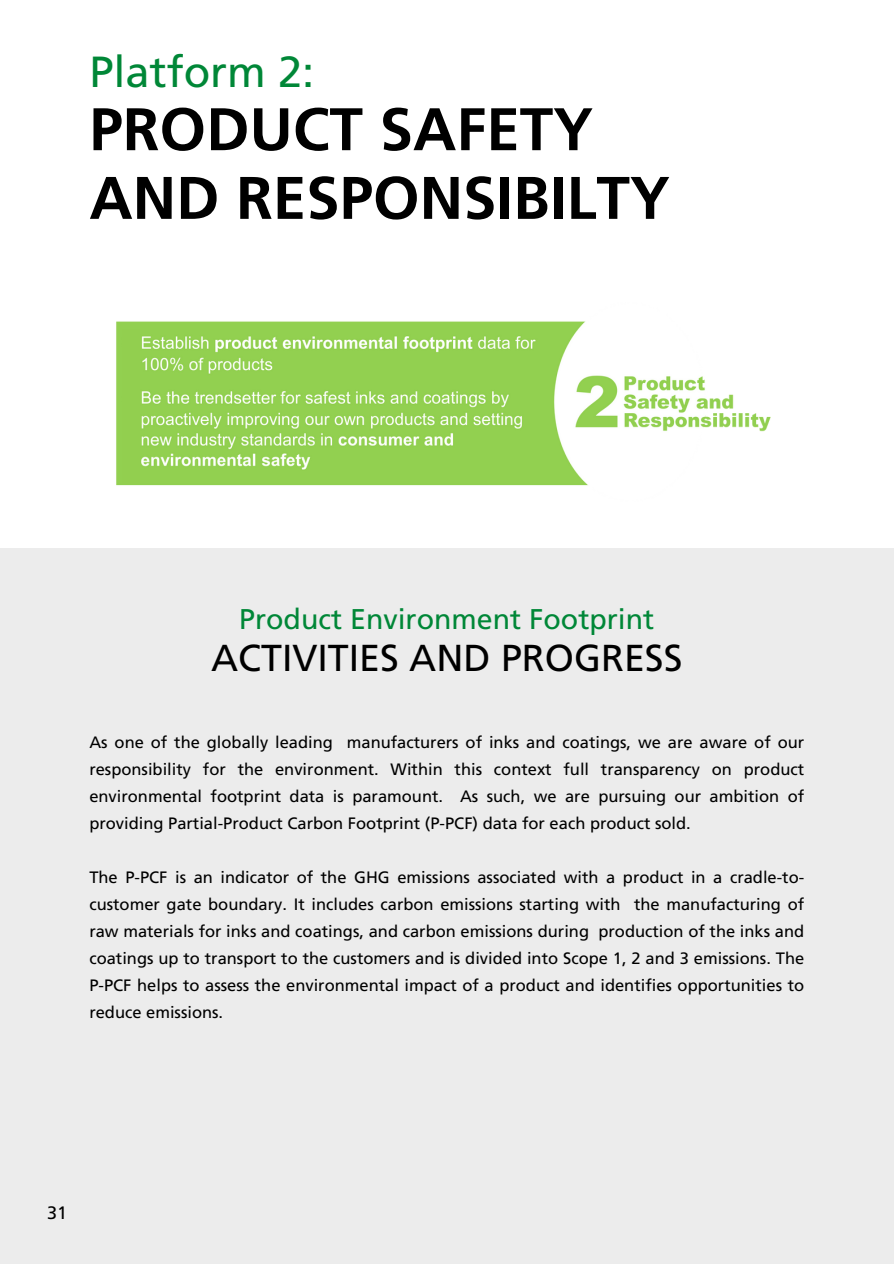
<style>
.page{position:relative;width:894px;height:1264px;background:#fff}
.page>*{position:absolute;margin:0;border:0;box-sizing:border-box;transform-origin:0 0}
.t1{font:700 60px/68.7px "Frutiger LT Std";color:#000}
.t2{font:43.5px "Frutiger LT Std";color:#008737}
.t3{font:37.5px "Frutiger LT Std";color:#000}
.t4{font:28.5px "Frutiger LT Std";color:#008737}
.t5{font:18px "Frutiger LT Std";color:#000}
.t6{font:16.5px/27px "Frutiger LT Std";color:#000;text-align:justify}
</style>
<div class="page">
<div style="left:0;top:548px;width:893px;height:715px;background:#ececec"></div>
<img style="left:116px;top:321px;width:655px;height:165px">
<div style="left:122px;top:329px;width:17px;height:155px;background:#92cf4f"></div>
<h1 class="t2" style="left:89px;top:54px;width:226px">Platform 2:</h1>
<h1 class="t1" style="left:89px;top:101px;width:582px">PRODUCT SAFETY<br>AND RESPONSIBILTY</h1>
<h2 class="t4" style="left:239px;top:607px;width:416px">Product Environment Footprint</h2>
<h2 class="t3" style="left:211px;top:642px;width:472px">ACTIVITIES AND PROGRESS</h2>
<p class="t6" style="left:89px;top:730px;width:716px">As one of the globally leading manufacturers of inks and coatings, we are aware of our responsibility for the environment. Within this context full transparency on product environmental footprint data is paramount. As such, we are pursuing our ambition of providing Partial-Product Carbon Footprint (P-PCF) data for each product sold.</p>
<p class="t6" style="left:89px;top:865px;width:716px">The P-PCF is an indicator of the GHG emissions associated with a product in a cradle-to&shy;customer gate boundary. It includes carbon emissions starting with the manufacturing of raw materials for inks and coatings, and carbon emissions during production of the inks and coatings up to transport to the customers and is divided into Scope 1, 2 and 3 emissions. The P-PCF helps to assess the environmental impact of a product and identifies opportunities to reduce emissions.</p>
<p class="t5" style="left:47px;top:1205px;width:22px">31</p>
</div>
